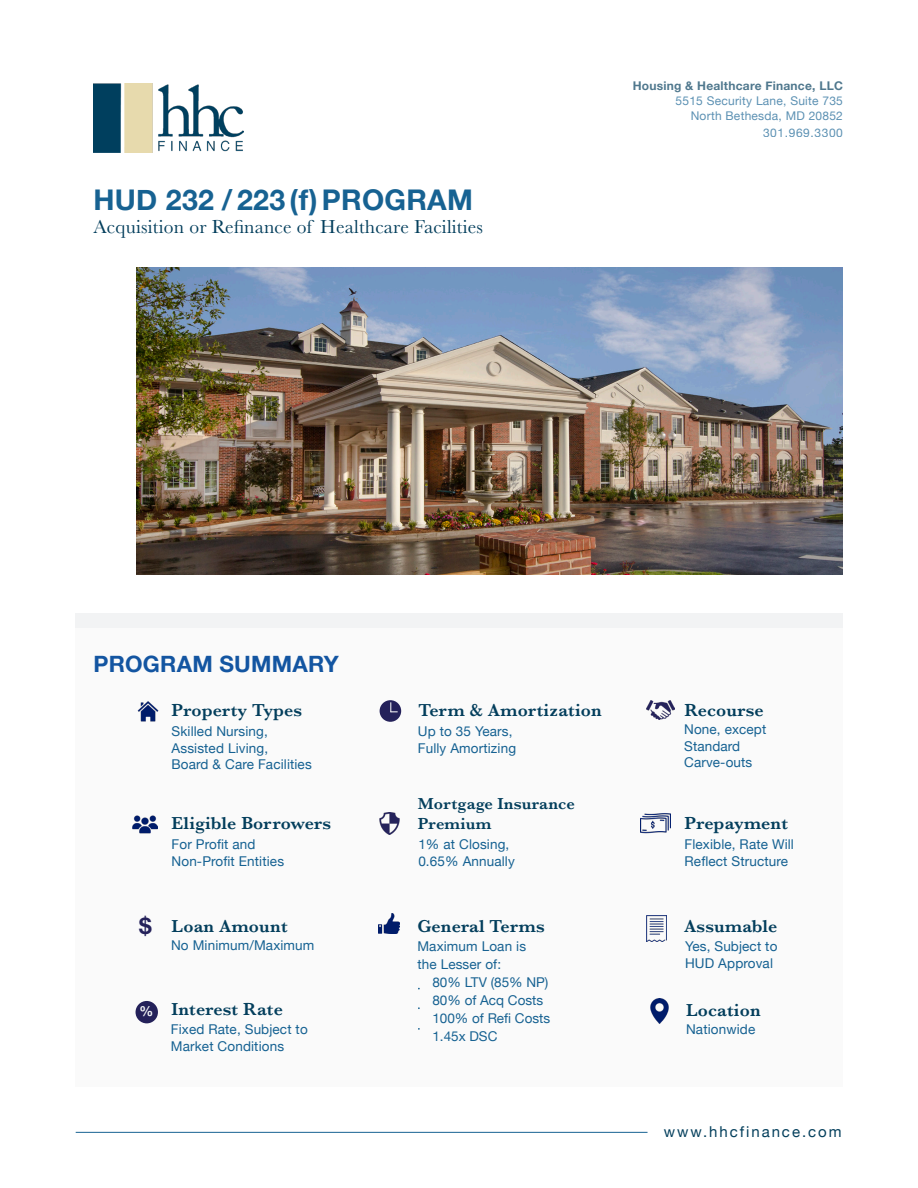
<style>
.page{position:relative;width:918px;height:1188px;background:#fff}
.page>*{position:absolute;margin:0;border:0;box-sizing:border-box;transform-origin:0 0}
.t1{font:700 28.5px "Helvetica Neue";letter-spacing:.01em;color:#176292}
.t2{font:700 22.5px "Helvetica Neue";letter-spacing:.01em;color:#1355a1}
.t3{font:700 22.5px "Helvetica Neue";color:#24215a}
.t4{font:19.5px "Baskerville";letter-spacing:.01em;color:#033e5c}
.t5{font:600 18px "Baskerville";letter-spacing:.01em;color:#033e5c}
.t6{font:600 16.5px/19.5px "Baskerville";letter-spacing:.01em;color:#033e5c}
.t7{font:15px "Helvetica Neue";letter-spacing:.13em;color:#043f5c}
.t8{font:700 13.8px "Helvetica Neue";color:#f4f6f7}
.t9{font:13.5px/16.5px "Helvetica Neue";letter-spacing:.01em;color:#156192}
.t10{font:13.5px "Helvetica Neue";color:#176292}
.t11{font:12px/15px "Helvetica Neue";letter-spacing:.02em;color:#156192;text-align:right}
.t12{font:700 12px "Helvetica Neue";letter-spacing:.02em;color:#033d5c}
.t13{font:12px "Helvetica Neue";letter-spacing:.05em;color:#156192}
</style>
<div class="page">
<div style="left:75px;top:627px;width:768px;height:460px;background:#fafafa"></div>
<img style="left:137px;top:701px;width:22px;height:21px">
<img style="left:133px;top:815px;width:25px;height:19px">
<div style="left:380px;top:700px;width:21px;height:22px;background:#24215a;border-radius:50%"></div>
<svg style="left:390px;top:702px;width:8px;height:11px"></svg>
<div style="left:136px;top:1001px;width:22px;height:22px;background:#24215a;border-radius:50%"></div>
<img style="left:641px;top:813px;width:30px;height:21px">
<img style="left:378px;top:913px;width:22px;height:21px">
<img style="left:137px;top:268px;width:706px;height:306px">
<img style="left:379px;top:812px;width:21px;height:23px">
<div style="left:75px;top:614px;width:768px;height:14px;background:#f2f3f4"></div>
<img style="left:650px;top:998px;width:19px;height:25px">
<img style="left:93px;top:83px;width:151px;height:70px">
<hr style="left:76px;top:1132px;width:572px;height:1px;background:#176292">
<img style="left:647px;top:700px;width:27px;height:20px">
<img style="left:647px;top:915px;width:19px;height:26px">
<p class="t1" style="left:94px;top:177px;width:381px">HUD 232 / 223 ( f )PROGRAM</p>
<p class="t4" style="left:94px;top:214px;width:391px">Acquisition or Refinance of Healthcare Facilities</p>
<p class="t12" style="left:633px;top:77px;width:212px">Housing &amp; Healthcare Finance, LLC</p>
<p class="t11" style="left:676px;top:94px;width:169px">5515 Security Lane, Suite 735<br>North Bethesda, MD 20852</p>
<p class="t13" style="left:763px;top:124px;width:81px">301.969.3300</p>
<p class="t2" style="left:94px;top:646px;width:247px">PROGRAM SUMMARY</p>
<p class="t5" style="left:172px;top:698px;width:132px">Property Types</p>
<p class="t9" style="left:172px;top:724px;width:98px">Skilled Nursing,<br>Assisted Living,</p>
<p class="t9" style="left:172px;top:757px;width:142px">Board &amp; Care Facilities</p>
<p class="t5" style="left:418px;top:698px;width:185px">Term &amp; Amortization</p>
<p class="t9" style="left:418px;top:724px;width:100px">Up to 35 Years,<br>Fully Amortizing</p>
<p class="t5" style="left:685px;top:698px;width:81px">Recourse</p>
<p class="t9" style="left:684px;top:722px;width:84px">None, except<br>Standard</p>
<p class="t9" style="left:684px;top:755px;width:70px">Carve-outs</p>
<p class="t5" style="left:172px;top:811px;width:161px">Eligible Borrowers</p>
<p class="t9" style="left:172px;top:837px;width:85px">For Profit and</p>
<p class="t9" style="left:172px;top:853px;width:114px">Non-Profit Entities</p>
<p class="t6" style="left:418px;top:794px;width:159px">Mortgage Insurance<br>Premium</p>
<p class="t9" style="left:418px;top:837px;width:98px">1% at Closing,<br>0.65% Annually</p>
<p class="t5" style="left:685px;top:811px;width:105px">Prepayment</p>
<p class="t9" style="left:685px;top:837px;width:111px">Flexible, Rate Will<br>Reflect Structure</p>
<p class="t3" style="left:139px;top:909px;width:14px">$</p>
<p class="t5" style="left:172px;top:913px;width:118px">Loan Amount</p>
<p class="t9" style="left:171px;top:937px;width:145px">No Minimum/Maximum</p>
<p class="t8" style="left:140px;top:1000px;width:15px">%</p>
<p class="t5" style="left:171px;top:997px;width:113px">Interest Rate</p>
<p class="t9" style="left:171px;top:1022px;width:138px">Fixed Rate, Subject to<br>Market Conditions</p>
<p class="t5" style="left:417px;top:913px;width:129px">General Terms</p>
<p class="t10" style="left:417px;top:937px;width:110px">Maximum Loan is</p>
<p class="t10" style="left:417px;top:955px;width:85px">the Lesser of:</p>
<p class="t10" style="left:432px;top:973px;width:118px">80% LTV (85% NP)</p>
<p class="t10" style="left:432px;top:991px;width:112px">80% of Acq Costs</p>
<p class="t10" style="left:432px;top:1009px;width:119px">100% of Refi Costs</p>
<p class="t10" style="left:432px;top:1027px;width:67px">1.45x DSC</p>
<p class="t5" style="left:684px;top:913px;width:95px">Assumable</p>
<p class="t9" style="left:685px;top:939px;width:94px">Yes, Subject to<br>HUD Approval</p>
<p class="t5" style="left:686px;top:998px;width:76px">Location</p>
<p class="t9" style="left:686px;top:1022px;width:71px">Nationwide</p>
<p class="t7" style="left:664px;top:1121px;width:179px">www.hhcfinance.com</p>
</div>
